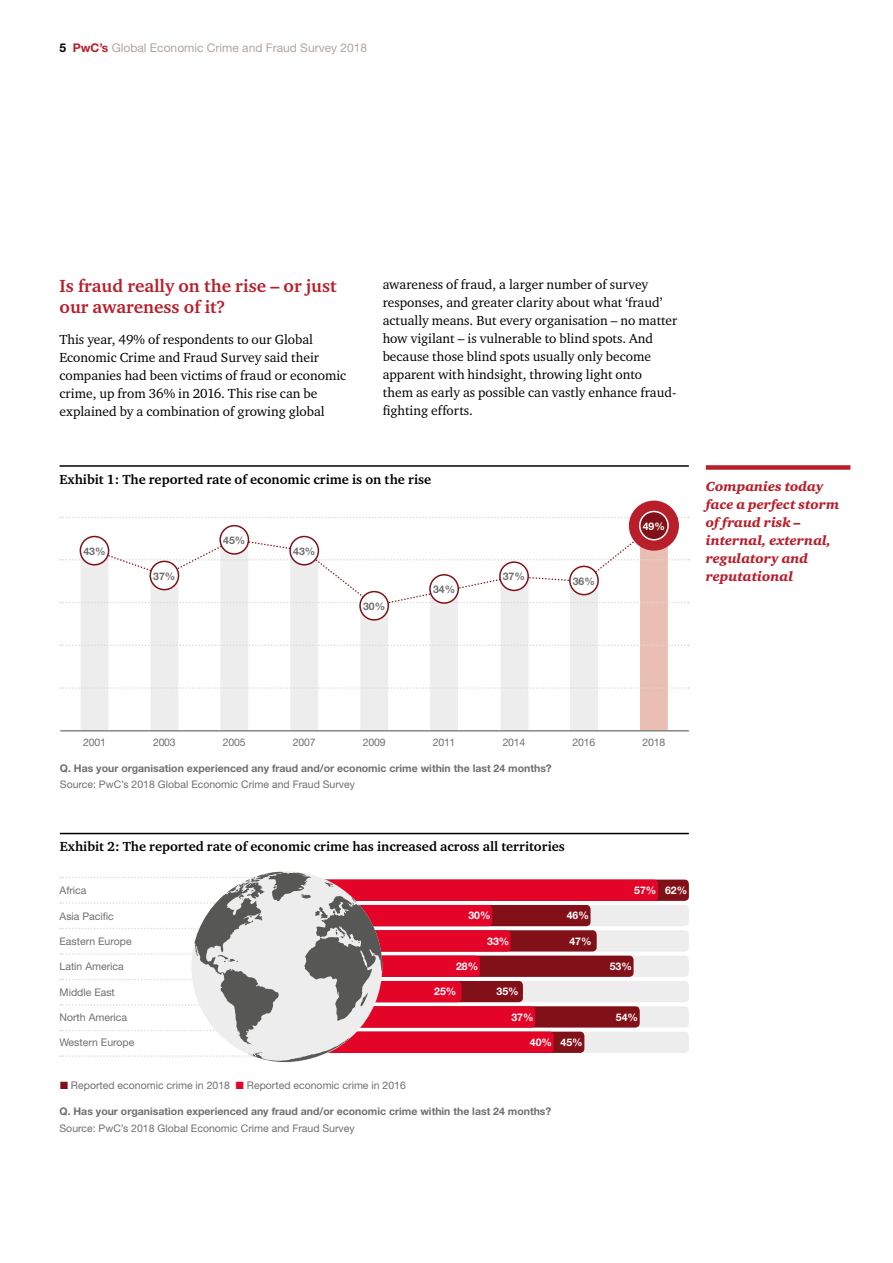
<style>
.page{position:relative;width:893px;height:1263px;background:#fff}
.page>*{position:absolute;margin:0;border:0;box-sizing:border-box;transform-origin:0 0}
.t1{font:700 18px/21px "Charter ITC";color:#b91e2b}
.t2{font:13.5px/18px "Charter ITC";color:#000}
.t3{font:700 13.5px "Charter ITC";color:#000}
.t4{font:13.5px/18px "Charter ITC Blac Ital";color:#b91e2b}
.t5{font:12px "Helvetica Neue";color:#b0a69d}
.t6{font:10.5px "Helvetica Neue";color:#706f6f}
.t7{font:700 10.5px "Helvetica Neue";color:#706f6f}
.t8{font:700 10.5px "Helvetica Neue";color:#fff}
.s1{font-weight:700;color:#000}
.s2{font-weight:700;color:#b91e2b}
.s3{color:#821018}
.s4{color:#e40428}
</style>
<div class="page">
<div style="left:81px;top:551px;width:27px;height:182px;background:#ededed;border-radius:4px"></div>
<div style="left:150px;top:576px;width:28px;height:157px;background:#ededed;border-radius:4px"></div>
<div style="left:220px;top:542px;width:28px;height:191px;background:#ededed;border-radius:4px"></div>
<div style="left:290px;top:551px;width:28px;height:182px;background:#ededed;border-radius:4px"></div>
<div style="left:360px;top:606px;width:28px;height:127px;background:#ededed;border-radius:4px"></div>
<div style="left:430px;top:589px;width:28px;height:144px;background:#ededed;border-radius:4px"></div>
<div style="left:501px;top:576px;width:27px;height:157px;background:#ededed;border-radius:4px"></div>
<div style="left:570px;top:580px;width:28px;height:153px;background:#ededed;border-radius:4px"></div>
<div style="left:640px;top:525px;width:28px;height:208px;background:#ebbeb4;border-radius:4px"></div>
<hr style="left:60px;top:465px;width:629px;height:2px;background:#000">
<svg style="left:60px;top:687px;width:629px;height:2px"></svg>
<svg style="left:60px;top:644px;width:629px;height:2px"></svg>
<svg style="left:60px;top:517px;width:629px;height:1px"></svg>
<div style="left:60px;top:731px;width:629px;height:7px;background:#fff"></div>
<svg style="left:60px;top:524px;width:629px;height:83px"></svg>
<div style="left:80px;top:536px;width:29px;height:29px;background:#fff;border-radius:50%"></div>
<div style="left:80px;top:536px;width:29px;height:29px;border:2px solid #821018;border-radius:50%"></div>
<div style="left:150px;top:561px;width:29px;height:29px;background:#fff;border-radius:50%"></div>
<div style="left:150px;top:561px;width:29px;height:29px;border:2px solid #821018;border-radius:50%"></div>
<div style="left:220px;top:526px;width:28px;height:28px;background:#fff;border-radius:50%"></div>
<div style="left:219px;top:525px;width:30px;height:30px;border:2px solid #821018;border-radius:50%"></div>
<div style="left:290px;top:536px;width:28px;height:29px;background:#fff;border-radius:50%"></div>
<div style="left:289px;top:536px;width:30px;height:29px;border:2px solid #821018;border-radius:50%"></div>
<div style="left:360px;top:592px;width:28px;height:28px;background:#fff;border-radius:50%"></div>
<div style="left:359px;top:591px;width:30px;height:30px;border:2px solid #821018;border-radius:50%"></div>
<div style="left:430px;top:575px;width:28px;height:28px;background:#fff;border-radius:50%"></div>
<div style="left:429px;top:574px;width:30px;height:30px;border:2px solid #821018;border-radius:50%"></div>
<div style="left:500px;top:562px;width:28px;height:28px;background:#fff;border-radius:50%"></div>
<div style="left:499px;top:561px;width:30px;height:30px;border:2px solid #821018;border-radius:50%"></div>
<div style="left:570px;top:566px;width:28px;height:29px;background:#fff;border-radius:50%"></div>
<div style="left:569px;top:566px;width:30px;height:29px;border:2px solid #821018;border-radius:50%"></div>
<div style="left:629px;top:501px;width:50px;height:50px;background:#b91e2b;border-radius:50%"></div>
<div style="left:640px;top:511px;width:28px;height:29px;background:#821018;border-radius:50%"></div>
<div style="left:639px;top:511px;width:30px;height:29px;border:2px solid #fff;border-radius:50%"></div>
<hr style="left:60px;top:730px;width:629px;height:1px;background:#878787">
<hr style="left:60px;top:833px;width:629px;height:1px;background:#000">
<div style="left:308px;top:880px;width:381px;height:21px;background:#821018;border-radius:4px"></div>
<div style="left:308px;top:880px;width:350px;height:21px;background:#e40428;border-radius:4px"></div>
<div style="left:308px;top:905px;width:381px;height:21px;background:#ededed;border-radius:4px"></div>
<div style="left:308px;top:905px;width:282px;height:21px;background:#821018;border-radius:4px"></div>
<div style="left:308px;top:905px;width:184px;height:21px;background:#e40428;border-radius:4px"></div>
<div style="left:308px;top:981px;width:381px;height:21px;background:#ededed;border-radius:4px"></div>
<div style="left:308px;top:981px;width:215px;height:21px;background:#821018;border-radius:4px"></div>
<div style="left:308px;top:981px;width:153px;height:21px;background:#e40428;border-radius:4px"></div>
<div style="left:308px;top:1006px;width:381px;height:21px;background:#ededed;border-radius:4px"></div>
<div style="left:308px;top:1006px;width:332px;height:21px;background:#821018;border-radius:4px"></div>
<div style="left:308px;top:1006px;width:227px;height:21px;background:#e40428;border-radius:4px"></div>
<div style="left:308px;top:956px;width:381px;height:21px;background:#ededed;border-radius:4px"></div>
<div style="left:308px;top:956px;width:326px;height:21px;background:#821018;border-radius:4px"></div>
<div style="left:308px;top:956px;width:172px;height:21px;background:#e40428;border-radius:4px"></div>
<div style="left:308px;top:930px;width:381px;height:21px;background:#ededed;border-radius:4px"></div>
<div style="left:308px;top:930px;width:289px;height:21px;background:#821018;border-radius:4px"></div>
<div style="left:308px;top:930px;width:203px;height:21px;background:#e40428;border-radius:4px"></div>
<div style="left:308px;top:1032px;width:381px;height:21px;background:#ededed;border-radius:4px"></div>
<div style="left:308px;top:1032px;width:276px;height:21px;background:#821018;border-radius:4px"></div>
<div style="left:308px;top:1032px;width:246px;height:21px;background:#e40428;border-radius:4px"></div>
<svg style="left:60px;top:871px;width:322px;height:191px"></svg>
<div style="left:706px;top:465px;width:144px;height:5px;background:#b91e2b"></div>
<p class="t5" style="left:60px;top:41px;width:309px"><span class="s1">5</span> <span class="s2">PwC’s</span> Global Economic Crime and Fraud Survey 2018</p>
<h1 class="t1" style="left:60px;top:275px;width:279px">Is fraud really on the rise – or just our awareness of it?</h1>
<p class="t2" style="left:60px;top:330px;width:288px">This year, 49% of respondents to our Global Economic Crime and Fraud Survey said their companies had been victims of fraud or economic crime, up from 36% in 2016. This rise can be explained by a combination of growing global</p>
<p class="t2" style="left:383px;top:275px;width:296px">awareness of fraud, a larger number of survey responses, and greater clarity about what ‘fraud’ actually means. But every organisation – no matter how vigilant – is vulnerable to blind spots. And because those blind spots usually only become apparent with hindsight, throwing light onto<br>them as early as possible can vastly enhance fraud&shy;fighting efforts.</p>
<p class="t3" style="left:60px;top:471px;width:373px">Exhibit 1: The reported rate of economic crime is on the rise</p>
<p class="t7" style="left:83px;top:544px;width:24px">43%</p>
<p class="t7" style="left:153px;top:569px;width:24px">37%</p>
<p class="t7" style="left:223px;top:534px;width:24px">45%</p>
<p class="t7" style="left:293px;top:544px;width:24px">43%</p>
<p class="t7" style="left:363px;top:600px;width:24px">30%</p>
<p class="t7" style="left:433px;top:583px;width:24px">34%</p>
<p class="t7" style="left:503px;top:570px;width:24px">37%</p>
<p class="t7" style="left:573px;top:574px;width:24px">36%</p>
<p class="t8" style="left:643px;top:519px;width:24px">49%</p>
<p class="t4" style="left:706px;top:477px;width:135px">Companies today face a perfect storm of fraud risk – internal, external, regulatory and reputational</p>
<p class="t6" style="left:83px;top:736px;width:24px">2001</p>
<p class="t6" style="left:153px;top:736px;width:24px">2003</p>
<p class="t6" style="left:223px;top:736px;width:24px">2005</p>
<p class="t6" style="left:293px;top:736px;width:24px">2007</p>
<p class="t6" style="left:363px;top:736px;width:24px">2009</p>
<p class="t6" style="left:433px;top:736px;width:24px">2011</p>
<p class="t6" style="left:503px;top:736px;width:24px">2014</p>
<p class="t6" style="left:573px;top:736px;width:24px">2016</p>
<p class="t6" style="left:642px;top:736px;width:24px">2018</p>
<p class="t7" style="left:60px;top:761px;width:493px">Q. Has your organisation experienced any fraud and/or economic crime within the last 24 months?</p>
<p class="t6" style="left:60px;top:778px;width:297px">Source: PwC’s 2018 Global Economic Crime and Fraud Survey</p>
<p class="t3" style="left:60px;top:838px;width:507px">Exhibit 2: The reported rate of economic crime has increased across all territories</p>
<p class="t6" style="left:60px;top:884px;width:29px">Africa</p>
<p class="t8" style="left:634px;top:884px;width:54px">57% 62%</p>
<p class="t6" style="left:60px;top:910px;width:56px">Asia Pacific</p>
<p class="t8" style="left:468px;top:909px;width:24px">30%</p>
<p class="t8" style="left:567px;top:909px;width:24px">46%</p>
<p class="t6" style="left:60px;top:935px;width:74px">Eastern Europe</p>
<p class="t8" style="left:487px;top:934px;width:24px">33%</p>
<p class="t8" style="left:569px;top:934px;width:24px">47%</p>
<p class="t6" style="left:60px;top:960px;width:66px">Latin America</p>
<p class="t8" style="left:456px;top:960px;width:24px">28%</p>
<p class="t8" style="left:610px;top:960px;width:24px">53%</p>
<p class="t6" style="left:60px;top:986px;width:57px">Middle East</p>
<p class="t8" style="left:434px;top:985px;width:24px">25%</p>
<p class="t8" style="left:496px;top:985px;width:24px">35%</p>
<p class="t6" style="left:60px;top:1011px;width:69px">North America</p>
<p class="t8" style="left:511px;top:1010px;width:24px">37%</p>
<p class="t8" style="left:616px;top:1010px;width:24px">54%</p>
<p class="t6" style="left:60px;top:1036px;width:76px">Western Europe</p>
<p class="t8" style="left:561px;top:1036px;width:24px">45%</p>
<p class="t8" style="left:530px;top:1036px;width:24px">40%</p>
<p class="t6" style="left:60px;top:1078px;width:347px"><span class="s3">■</span> Reported economic crime in 2018 <span class="s4">■</span> Reported economic crime in 2016</p>
<p class="t7" style="left:60px;top:1104px;width:493px">Q. Has your organisation experienced any fraud and/or economic crime within the last 24 months?</p>
<p class="t6" style="left:60px;top:1122px;width:297px">Source: PwC’s 2018 Global Economic Crime and Fraud Survey</p>
</div>
